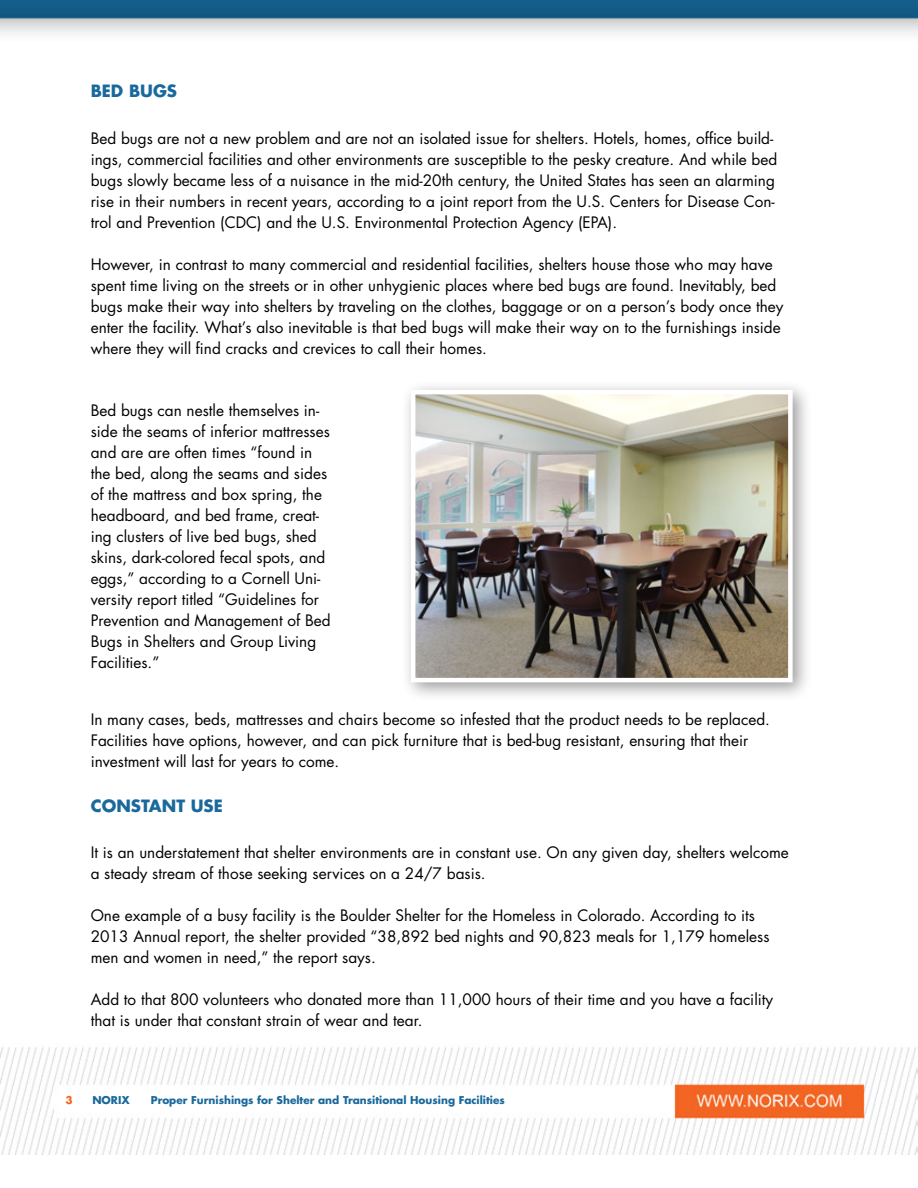
<style>
.page{position:relative;width:918px;height:1188px;background:#fff}
.page>*{position:absolute;margin:0;border:0;box-sizing:border-box;transform-origin:0 0}
.t1{font:700 16.5px "Futura Std";color:#1a699c}
.t2{font:15.3px/21px "Futura Std";color:#000}
.t3{font:700 10.5px "Futura Std";color:#1a699c}
.s1{color:#f26522}
</style>
<div class="page">
<img style="left:0;top:0;width:918px;height:1155px">
<div style="left:400px;top:379px;width:412px;height:323px;background:#000;opacity:.4"></div>
<img style="left:416px;top:395px;width:372px;height:282px">
<div style="left:411px;top:390px;width:382px;height:292px;border:4px solid #fff"></div>
<p class="t1" style="left:91px;top:80px;width:88px">bed bugs</p>
<p class="t2" style="left:91px;top:128px;width:688px">Bed bugs are not a new problem and are not an isolated issue for shelters. Hotels, homes, office build&shy;ings, commercial facilities and other environments are susceptible to the pesky creature. And while bed bugs slowly became less of a nuisance in the mid-20th century, the United States has seen an alarming rise in their numbers in recent years, according to a joint report from the U.S. Centers for Disease Con&shy;trol and Prevention (CDC) and the U.S. Environmental Protection Agency (EPA).</p>
<p class="t2" style="left:91px;top:255px;width:694px">However, in contrast to many commercial and residential facilities, shelters house those who may have spent time living on the streets or in other unhygienic places where bed bugs are found. Inevitably, bed bugs make their way into shelters by traveling on the clothes, baggage or on a person’s body once they enter the facility. What’s also inevitable is that bed bugs will make their way on to the furnishings inside where they will find cracks and crevices to call their homes.</p>
<p class="t2" style="left:91px;top:400px;width:241px">Bed bugs can nestle themselves in&shy;side the seams of inferior mattresses and are are often times “found in the bed, along the seams and sides of the mattress and box spring, the headboard, and bed frame, creat&shy;ing clusters of live bed bugs, shed skins, dark-colored fecal spots, and eggs,” according to a Cornell Uni&shy;versity report titled “Guidelines for Prevention and Management of Bed Bugs in Shelters and Group Living Facilities.”</p>
<p class="t2" style="left:91px;top:709px;width:681px">In many cases, beds, mattresses and chairs become so infested that the product needs to be replaced.<br>Facilities have options, however, and can pick furniture that is bed-bug resistant, ensuring that their investment will last for years to come.</p>
<p class="t1" style="left:91px;top:795px;width:133px">Constant Use</p>
<p class="t2" style="left:91px;top:842px;width:700px">It is an understatement that shelter environments are in constant use. On any given day, shelters welcome a steady stream of those seeking services on a 24/7 basis.</p>
<p class="t2" style="left:91px;top:905px;width:680px">One example of a busy facility is the Boulder Shelter for the Homeless in Colorado. According to its<br>2013 Annual report, the shelter provided “38,892 bed nights and 90,823 meals for 1,179 homeless men and women in need,” the report says.</p>
<p class="t2" style="left:91px;top:989px;width:684px">Add to that 800 volunteers who donated more than 11,000 hours of their time and you have a facility that is under that constant strain of wear and tear.</p>
<p class="t3" style="left:65px;top:1093px;width:18px"><span class="s1">3</span> NORI</p>
<p class="t3" style="left:121px;top:1093px;width:10px">X</p>
<p class="t3" style="left:151px;top:1093px;width:356px">Proper Furnishings for Shelter and Transitional Housing Facilities</p>
</div>
